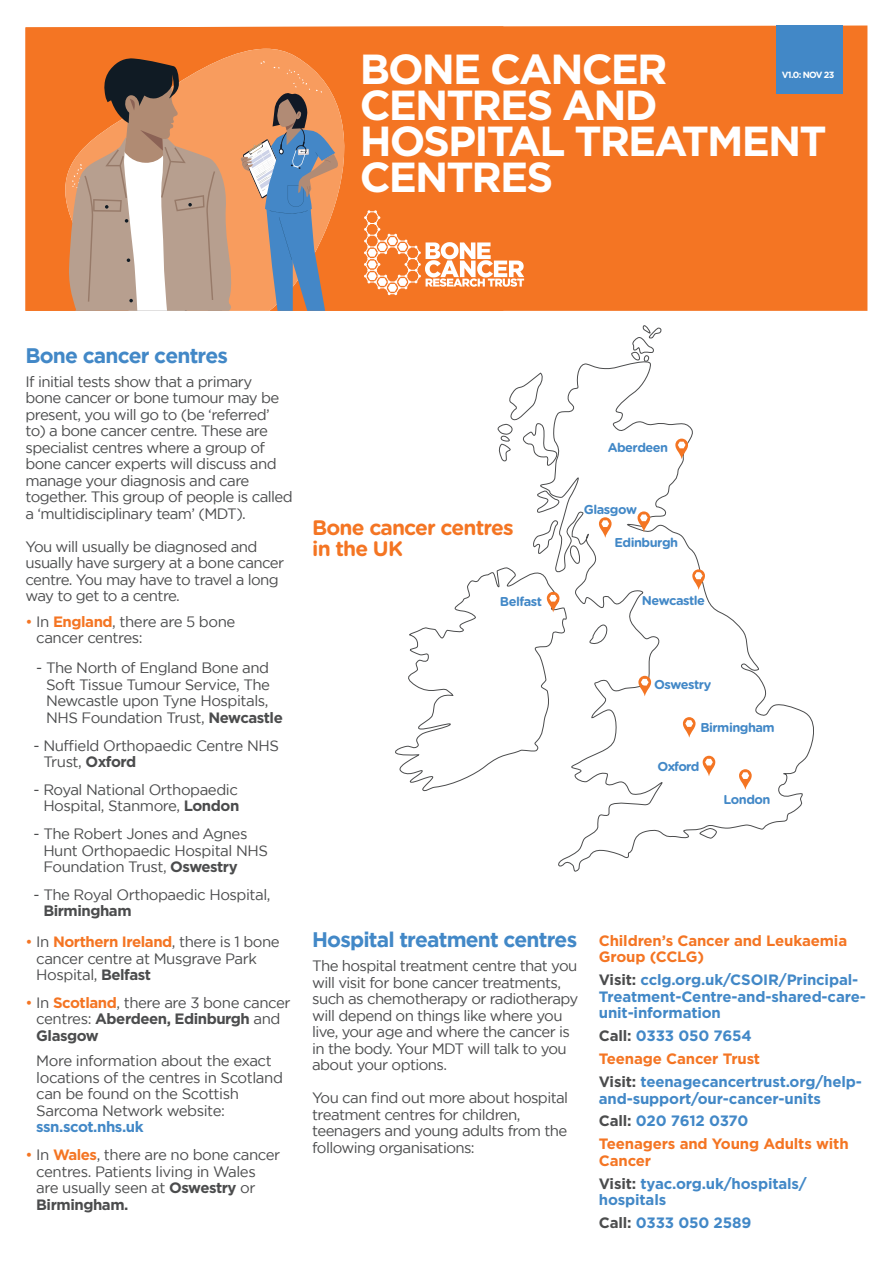
<style>
.page{position:relative;width:893px;height:1263px;background:#fff}
.page>*{position:absolute;margin:0;border:0;box-sizing:border-box;transform-origin:0 0}
.Titles{font:700 42px/36px "Gotham";letter-spacing:-.045em;color:#fff}
.Page_Titles{font:700 21px "Gotham";letter-spacing:-.04em;color:#4288c7}
.Handwritten_Pullout_Or_Caps{font:700 21px/21px "Gotham Rounded";letter-spacing:-.04em;color:#f47523}
.Main_Body{font:15px/16.5px "Gotham";letter-spacing:-.03em;color:#4b4c4d}
.Page_Titles-2{font:15px/16.5px "Gotham";letter-spacing:-.04em;color:#4b4c4d}
.Glossary_body{font:700 15px/16.5px "Gotham";letter-spacing:-.01em;color:#4288c7}
.Glossary_body-2{font:700 15px/16.5px "Gotham";letter-spacing:-.01em;color:#f47523}
.t1{font:700 12.9px "Gotham Rounded";letter-spacing:-.04em;color:#4288c7}
.Titles-2{font:700 9px "Gotham";letter-spacing:-.075em;color:#fff}
.s1{color:#f47523}
.s2{font-weight:700;color:#f47523}
.s3{font-weight:700}
.s4{font-weight:700;color:#4288c7}
.s5{color:#4b4c4d}
</style>
<div class="page">
<div style="left:503px;top:26px;width:364px;height:285px;background:#f47523"></div>
<div style="left:26px;top:26px;width:477px;height:285px;background:#f47523"></div>
<svg style="left:43px;top:49px;width:359px;height:262px;fill:#f47523"></svg>
<svg style="left:241px;top:61px;width:100px;height:250px"></svg>
<svg style="left:68px;top:58px;width:165px;height:253px"></svg>
<svg style="left:364px;top:210px;width:160px;height:85px"></svg>
<div style="left:776px;top:26px;width:67px;height:68px;background:#4288c7"></div>
<svg style="left:540px;top:363px;width:274px;height:508px"></svg>
<svg style="left:537px;top:490px;width:23px;height:24px"></svg>
<svg style="left:588px;top:624px;width:21px;height:21px"></svg>
<svg style="left:497px;top:372px;width:63px;height:94px"></svg>
<svg style="left:631px;top:325px;width:31px;height:38px"></svg>
<svg style="left:698px;top:828px;width:19px;height:11px"></svg>
<svg style="left:739px;top:769px;width:13px;height:21px"></svg>
<svg style="left:703px;top:756px;width:12px;height:20px"></svg>
<svg style="left:683px;top:717px;width:12px;height:21px"></svg>
<svg style="left:637px;top:511px;width:13px;height:21px"></svg>
<svg style="left:675px;top:439px;width:13px;height:20px"></svg>
<svg style="left:599px;top:517px;width:13px;height:21px"></svg>
<svg style="left:638px;top:676px;width:13px;height:20px"></svg>
<svg style="left:395px;top:520px;width:187px;height:273px"></svg>
<svg style="left:692px;top:569px;width:13px;height:21px"></svg>
<p class="Titles" style="left:360px;top:50px;width:468px">BONE CANCER<br>CENTRES AND<br>HOSPITAL TREATMENT<br>CENTRES</p>
<p class="Titles-2" style="left:782px;top:69px;width:54px">V1.0: NOV 23</p>
<p class="Page_Titles" style="left:26px;top:343px;width:204px">Bone cancer centres</p>
<p class="Page_Titles-2" style="left:26px;top:373px;width:269px">If initial tests show that a primary<br>bone cancer or bone tumour may be present, you will go to (be ‘referred’ to) a bone cancer centre. These are specialist centres where a group of bone cancer experts will discuss and manage your diagnosis and care together. This group of people is called a ‘multidisciplinary team’ (MDT).</p>
<p class="Page_Titles-2" style="left:26px;top:538px;width:260px">You will usually be diagnosed and usually have surgery at a bone cancer centre. You may have to travel a long way to get to a centre.</p>
<p class="Main_Body" style="left:36px;top:613px;width:201px;text-indent:-11px"><span class="s1">•</span> In <span class="s2">England</span>, there are 5 bone cancer centres:</p>
<p class="Main_Body" style="left:46px;top:659px;width:238px;text-indent:-10px">- The North of England Bone and<br>Soft Tissue Tumour Service, The<br>Newcastle upon Tyne Hospitals,<br>NHS Foundation Trust, <span class="s3">Newcastle</span></p>
<p class="Main_Body" style="left:43px;top:737px;width:237px;text-indent:-10px">- Nuffield Orthopaedic Centre NHS<br>Trust, <span class="s3">Oxford</span></p>
<p class="Main_Body" style="left:34px;top:781px;width:207px;text-align:right">- Royal National Orthopaedic<br>Hospital, Stanmore, <span class="s3">London</span></p>
<p class="Main_Body" style="left:43px;top:825px;width:226px;text-indent:-10px">- The Robert Jones and Agnes<br>Hunt Orthopaedic Hospital NHS<br>Foundation Trust, <span class="s3">Oswestry</span></p>
<p class="Main_Body" style="left:43px;top:886px;width:229px;text-indent:-10px">- The Royal Orthopaedic Hospital,<br><span class="s3">Birmingham</span></p>
<p class="Main_Body" style="left:36px;top:933px;width:245px;text-indent:-11px"><span class="s1">•</span> In <span class="s2">Northern Ireland</span>, there is 1 bone cancer centre at Musgrave Park<br>Hospital, <span class="s3">Belfast</span></p>
<p class="Main_Body" style="left:36px;top:994px;width:256px;text-indent:-11px"><span class="s1">•</span> In <span class="s2">Scotland</span>, there are 3 bone cancer centres: <span class="s3">Aberdeen, Edinburgh</span> and<br><span class="s3">Glasgow</span></p>
<p class="Main_Body" style="left:36px;top:1052px;width:248px">More information about the exact locations of the centres in Scotland can be found on the Scottish<br>Sarcoma Network website: <span class="s4">ssn.scot.nhs.uk</span></p>
<p class="Main_Body" style="left:36px;top:1146px;width:245px;text-indent:-11px"><span class="s1">•</span> In <span class="s2">Wales</span>, there are no bone cancer centres. Patients living in Wales are usually seen at <span class="s3">Oswestry</span> or<br><span class="s3">Birmingham.</span></p>
<p class="t1" style="left:608px;top:438px;width:62px">Aberdeen</p>
<p class="Handwritten_Pullout_Or_Caps" style="left:312px;top:516px;width:203px">Bone cancer centres in the UK</p>
<p class="t1" style="left:584px;top:500px;width:54px">Glasgow</p>
<p class="t1" style="left:614px;top:533px;width:65px">Edinburgh</p>
<p class="t1" style="left:500px;top:592px;width:44px">Belfast</p>
<p class="t1" style="left:642px;top:591px;width:65px">Newcastle</p>
<p class="t1" style="left:654px;top:674px;width:59px">Oswestry</p>
<p class="t1" style="left:700px;top:718px;width:76px">Birmingham</p>
<p class="t1" style="left:657px;top:757px;width:43px">Oxford</p>
<p class="t1" style="left:723px;top:790px;width:49px">London</p>
<p class="Page_Titles" style="left:312px;top:928px;width:267px">Hospital treatment centres</p>
<p class="Page_Titles-2" style="left:312px;top:957px;width:268px">The hospital treatment centre that you will visit for bone cancer treatments, such as chemotherapy or radiotherapy will depend on things like where you live, your age and where the cancer is in the body. Your MDT will talk to you about your options.</p>
<p class="Page_Titles-2" style="left:312px;top:1089px;width:257px">You can find out more about hospital treatment centres for children, teenagers and young adults from the following organisations:</p>
<p class="Glossary_body-2" style="left:599px;top:932px;width:250px">Children’s Cancer and Leukaemia<br>Group (CCLG)</p>
<p class="Glossary_body" style="left:599px;top:971px;width:268px"><span class="s5">Visit:</span> cclg.org.uk/CSOIR/Principal-<br>Treatment-Centre-and-shared-care&shy;unit-information</p>
<p class="Glossary_body" style="left:599px;top:1027px;width:155px"><span class="s5">Call:</span> 0333 050 7654</p>
<p class="Glossary_body-2" style="left:599px;top:1050px;width:163px">Teenage Cancer Trust</p>
<p class="Glossary_body" style="left:599px;top:1073px;width:265px"><span class="s5">Visit:</span> teenagecancertrust.org/help&shy;and-support/our-cancer-units</p>
<p class="Glossary_body" style="left:599px;top:1112px;width:151px"><span class="s5">Call:</span> 020 7612 0370</p>
<p class="Glossary_body-2" style="left:599px;top:1135px;width:251px">Teenagers and Young Adults with<br>Cancer</p>
<p class="Glossary_body" style="left:599px;top:1175px;width:210px"><span class="s5">Visit:</span> tyac.org.uk/hospitals/ hospitals</p>
<p class="Glossary_body" style="left:599px;top:1214px;width:154px"><span class="s5">Call:</span> 0333 050 2589</p>
</div>
